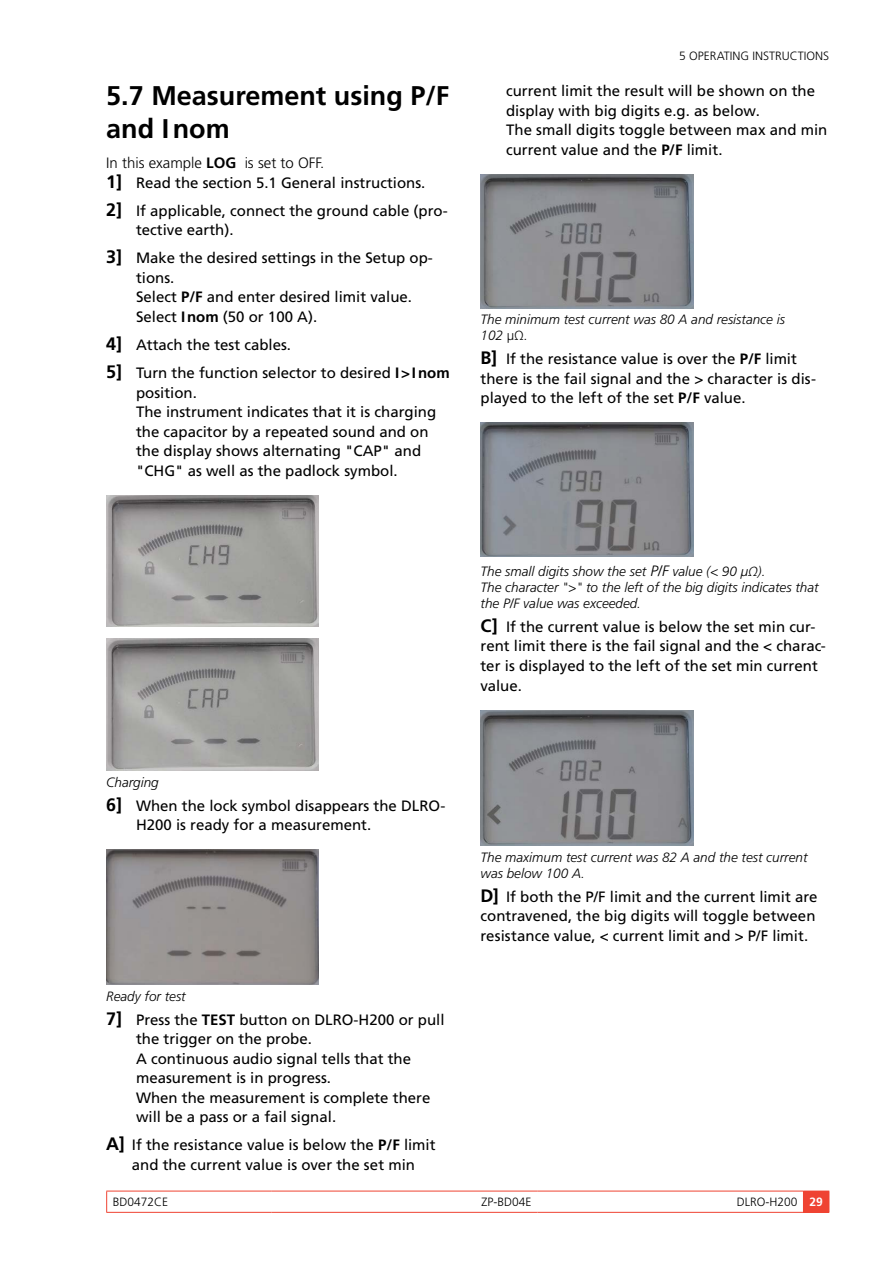
<style>
.page{position:relative;width:893px;height:1263px;background:#fff}
.page>*{position:absolute;margin:0;border:0;box-sizing:border-box;transform-origin:0 0}
.t1{font:700 27px/32.4px "Frutiger LT Std";color:#000}
.t2{font:15px/19.5px "Frutiger LT Std";color:#000}
.t3{font:italic 300 13.5px/16.2px "Frutiger LT Std";color:#000}
.t4{font:300 12px "Frutiger LT Std";color:#000}
.s1{font-weight:300}
.s2{font-weight:700}
.s3{font-weight:700;font-size:18px}
.s4{font-style:normal}
.s5{font-size:15px}
.s6{font-weight:700;color:#fff}
</style>
<div class="page">
<svg style="left:106px;top:1192px;width:1px;height:20px"></svg>
<hr style="left:106px;top:1191px;width:166px;height:1px;background:#ef4332">
<hr style="left:106px;top:1212px;width:166px;height:1px;background:#ef4332">
<hr style="left:272px;top:1191px;width:266px;height:1px;background:#ef4332">
<hr style="left:272px;top:1212px;width:266px;height:1px;background:#ef4332">
<hr style="left:538px;top:1191px;width:265px;height:1px;background:#ef4332">
<hr style="left:538px;top:1212px;width:265px;height:1px;background:#ef4332">
<svg style="left:803px;top:1191px;width:27px;height:22px"></svg>
<img style="left:106px;top:495px;width:213px;height:132px">
<img style="left:106px;top:638px;width:213px;height:133px">
<img style="left:106px;top:850px;width:213px;height:135px">
<img style="left:480px;top:174px;width:213px;height:134px">
<img style="left:480px;top:423px;width:213px;height:133px">
<img style="left:480px;top:710px;width:213px;height:136px">
<h1 class="t1" style="left:106px;top:80px;width:345px">5.7 Measurement using P/F and Inom</h1>
<p class="t2" style="left:106px;top:154px;width:321px"><span class="s1">IN THIS EXAMPLE</span> <span class="s2">LOG</span> <span class="s1">IS SET TO OFF.<br></span><span class="s3">1]</span> Read the section 5.1 General instructions.</p>
<p class="t2" style="left:136px;top:201px;width:313px;text-indent:-30px"><span class="s3">2]</span> If applicable, connect the ground cable (pro&shy;tective earth).</p>
<p class="t2" style="left:136px;top:249px;width:298px;text-indent:-30px"><span class="s3">3]</span> Make the desired settings in the Setup op&shy;tions.<br>Select <span class="s2">P/F</span> and enter desired limit value.<br>Select <span class="s2">Inom</span> (50 or 100 A).</p>
<p class="t2" style="left:106px;top:331px;width:345px;line-height:28px"><span class="s3">4]</span> Attach the test cables.<br><span class="s3">5]</span> Turn the function selector to desired <span class="s2">I&gt;Inom</span></p>
<p class="t2" style="left:136px;top:383px;width:302px">position.<br>The instrument indicates that it is charging the capacitor by a repeated sound and on the display shows alternating "CAP" and "CHG" as well as the padlock symbol.</p>
<p class="t4" style="left:679px;top:49px;width:26px">5 OPERATING</p>
<p class="t4" style="left:752px;top:49px;width:8px">INSTRUCTIONS</p>
<p class="t2" style="left:506px;top:81px;width:323px">current limit the result will be shown on the display with big digits e.g. as below.<br>The small digits toggle between max and min current value and the <span class="s2">P/F</span> limit.</p>
<p class="t3" style="left:480px;top:312px;width:306px">The minimum test current was 80 A and resistance is<br>102 <span class="s4">ΜΩ</span>.</p>
<p class="t2" style="left:480px;top:349px;width:337px"><span class="s3">B]</span> If the resistance value is over the <span class="s2">P/F</span> limit there is the fail signal and the &gt; character is dis&shy;played to the left of the set <span class="s2">P/F</span> value.</p>
<p class="t3" style="left:106px;top:774px;width:54px">Charging</p>
<p class="t2" style="left:136px;top:796px;width:311px;text-indent:-30px"><span class="s3">6]</span> When the lock symbol disappears the DLRO-<br>H200 is ready for a measurement.</p>
<p class="t3" style="left:106px;top:988px;width:81px">Ready for test</p>
<p class="t2" style="left:136px;top:1010px;width:310px;text-indent:-30px"><span class="s3">7]</span> Press the <span class="s2">TEST</span> button on DLRO-H200 or pull the trigger on the probe.<br>A continuous audio signal tells that the measurement is in progress.<br>When the measurement is complete there will be a pass or a fail signal.</p>
<p class="t2" style="left:106px;top:1135px;width:331px;text-align:center"><span class="s3">A]</span> If the resistance value is below the <span class="s2">P/F</span> limit and the current value is over the set min</p>
<p class="t3" style="left:480px;top:563px;width:340px">The small digits show the set <span class="s5">P/F</span> value (&lt; 90 μΩ).<br>The character "&gt;" to the left of the big digits indicates that the P/F value was exceeded.</p>
<p class="t2" style="left:480px;top:617px;width:347px"><span class="s3">C]</span> If the current value is below the set min cur&shy;rent limit there is the fail signal and the &lt; charac&shy;ter is displayed to the left of the set min current value.</p>
<p class="t3" style="left:480px;top:849px;width:329px">The maximum test current was 82 A and the test current was below 100 A.</p>
<p class="t2" style="left:480px;top:887px;width:339px"><span class="s3">D]</span> If both the P/F limit and the current limit are contravened, the big digits will toggle between resistance value, &lt; current limit and &gt; P/F limit.</p>
<p class="t4" style="left:113px;top:1195px;width:57px">BD0472CE</p>
<p class="t4" style="left:482px;top:1195px;width:52px">ZP-BD04E</p>
<p class="t4" style="left:737px;top:1195px;width:88px">DLRO-H200 <span class="s6">29</span></p>
</div>
